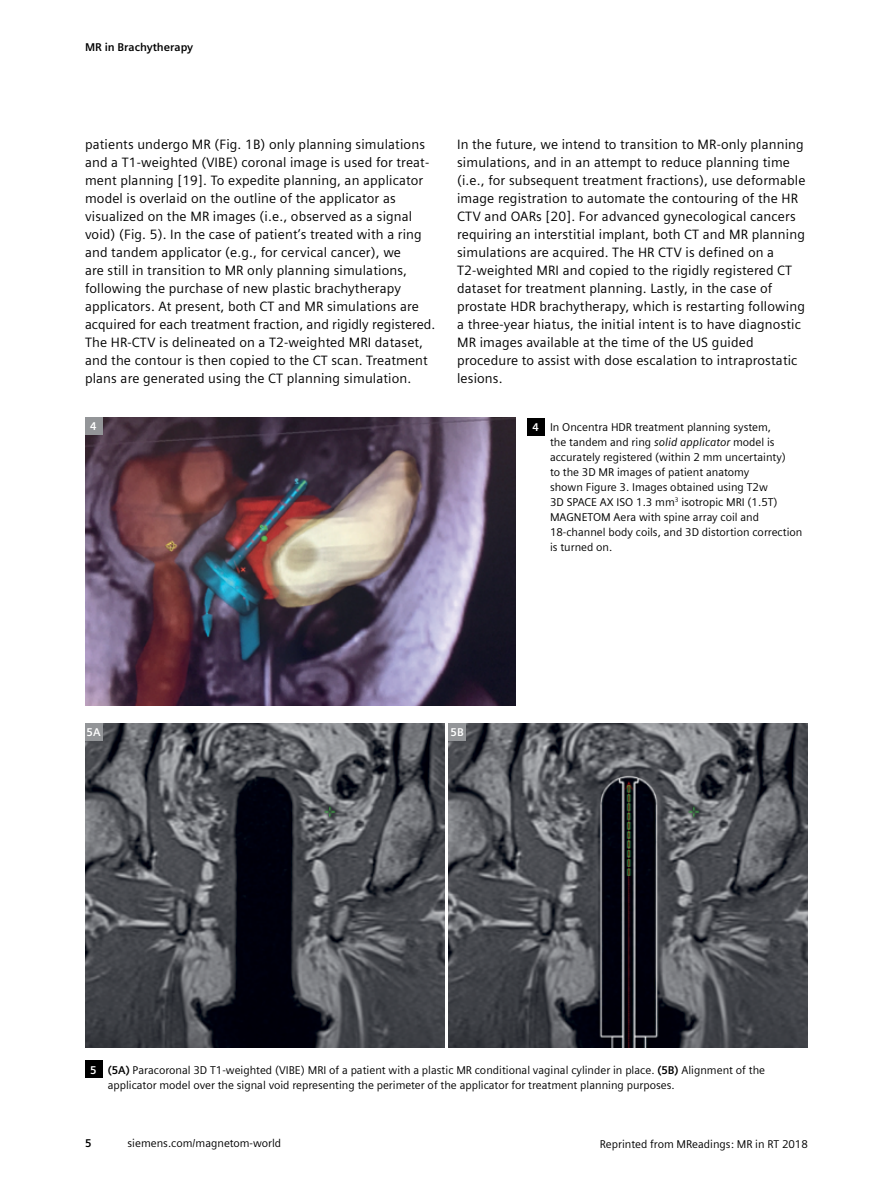
<style>
.page{position:relative;width:893px;height:1191px;background:#fff}
.page>*{position:absolute;margin:0;border:0;box-sizing:border-box;transform-origin:0 0}
.t1{font:13.5px/18px "Siemens Sans";letter-spacing:.01em;color:#000}
.t2{font:11.25px/15px "Siemens Sans";color:#000}
.t3{font:700 11.25px "Siemens Sans";color:#000}
.t4{font:700 11.25px "Siemens Sans";color:#fff}
.s1{font-weight:700;color:#fff}
.s2{font-style:italic}
.s3{font-weight:700}
</style>
<div class="page">
<img style="left:85px;top:417px;width:431px;height:288px">
<img style="left:85px;top:723px;width:359px;height:324px">
<img style="left:449px;top:723px;width:359px;height:324px">
<div style="left:527px;top:418px;width:17px;height:17px;background:#000"></div>
<div style="left:85px;top:417px;width:17px;height:17px;background:#939598"></div>
<div style="left:85px;top:724px;width:17px;height:17px;background:#939598"></div>
<div style="left:449px;top:724px;width:17px;height:17px;background:#939598"></div>
<div style="left:85px;top:1061px;width:17px;height:17px;background:#000"></div>
<p class="t3" style="left:85px;top:41px;width:110px">MR in Brachytherapy</p>
<p class="t1" style="left:85px;top:136px;width:352px">patients undergo MR (Fig. 1B) only planning simulations and a T1-weighted (VIBE) coronal image is used for treat&shy;ment planning [19]. To expedite planning, an applicator model is overlaid on the outline of the applicator as visualized on the MR images (i.e., observed as a signal void) (Fig. 5). In the case of patient’s treated with a ring and tandem applicator (e.g., for cervical cancer), we<br>are still in transition to MR only planning simulations, following the purchase of new plastic brachytherapy applicators. At present, both CT and MR simulations are acquired for each treatment fraction, and rigidly registered.<br>The HR-CTV is delineated on a T2-weighted MRI dataset, and the contour is then copied to the CT scan. Treatment plans are generated using the CT planning simulation.</p>
<p class="t1" style="left:457px;top:136px;width:350px">In the future, we intend to transition to MR-only planning simulations, and in an attempt to reduce planning time (i.e., for subsequent treatment fractions), use deformable image registration to automate the contouring of the HR CTV and OARs [20]. For advanced gynecological cancers requiring an interstitial implant, both CT and MR planning simulations are acquired. The HR CTV is defined on a T2-weighted MRI and copied to the rigidly registered CT dataset for treatment planning. Lastly, in the case of prostate HDR brachytherapy, which is restarting following a three-year hiatus, the initial intent is to have diagnostic MR images available at the time of the US guided procedure to assist with dose escalation to intraprostatic lesions.</p>
<p class="t2" style="left:550px;top:420px;width:254px;text-indent:-17px"><span class="s1">4</span> In Oncentra HDR treatment planning system,<br>the tandem and ring <span class="s2">solid applicator</span> model is accurately registered (within 2 mm uncertainty)<br>to the 3D MR images of patient anatomy<br>shown Figure 3. Images obtained using T2w<br>3D SPACE AX ISO 1.3 mm<sup>3</sup> isotropic MRI (1.5T)<br>MAGNETOM Aera with spine array coil and 18-channel body coils, and 3D distortion correction is turned on.</p>
<p class="t4" style="left:90px;top:420px;width:8px">4</p>
<p class="t4" style="left:87px;top:726px;width:16px">5A</p>
<p class="t4" style="left:450px;top:726px;width:15px">5B</p>
<p class="t2" style="left:108px;top:1062px;width:659px;text-indent:-17px"><span class="s1">5</span> <span class="s3">(5A)</span> Paracoronal 3D T1-weighted (VIBE) MRI of a patient with a plastic MR conditional vaginal cylinder in place. <span class="s3">(5B)</span> Alignment of the applicator model over the signal void representing the perimeter of the applicator for treatment planning purposes.</p>
<p class="t3" style="left:85px;top:1137px;width:8px">5</p>
<p class="t2" style="left:128px;top:1136px;width:155px">siemens.com/magnetom-world</p>
<p class="t2" style="left:600px;top:1136px;width:210px">Reprinted from MReadings: MR in RT 2018</p>
</div>
